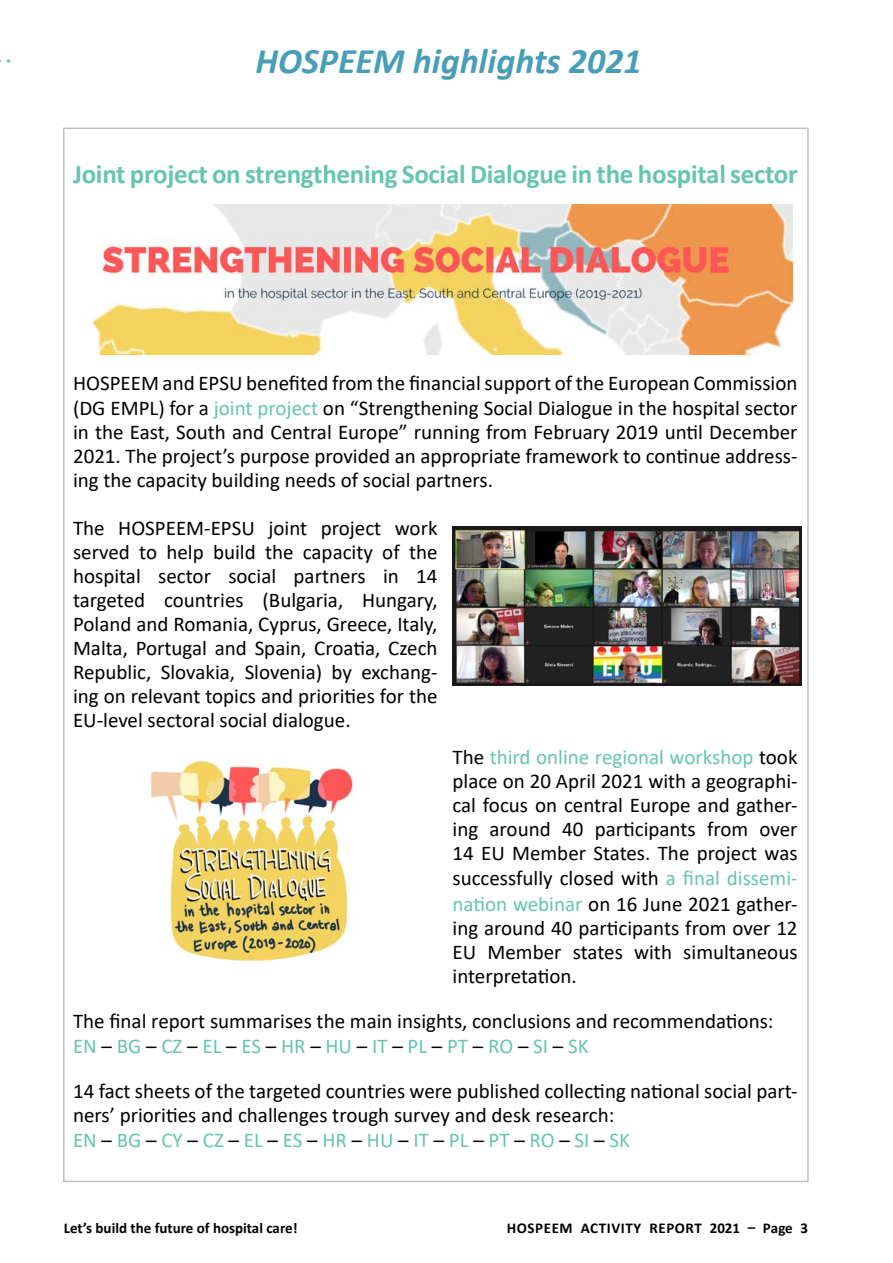
<style>
.page{position:relative;width:893px;height:1263px;background:#fff}
.page>*{position:absolute;margin:0;border:0;box-sizing:border-box;transform-origin:0 0}
.t1{font:italic 700 36px "Calibri";color:#489eb7}
.t2{font:700 27px "Calibri";letter-spacing:-.01em;color:#66c5af}
.t3{font:21px/24.3px "Calibri";color:#000;text-align:justify}
.t4{font:700 15px "Calibri";color:#000}
.t5{font:700 15px "Calibri";letter-spacing:.04em;color:#000}
.s1{color:#66c5af}
</style>
<div class="page">
<img style="left:150px;top:761px;width:206px;height:199px">
<img style="left:92px;top:204px;width:701px;height:151px">
<img style="left:453px;top:527px;width:348px;height:159px">
<h1 class="t1" style="left:255px;top:36px;width:388px">HOSPEEM highlights 2021</h1>
<p class="t2" style="left:73px;top:155px;width:726px">Joint project on strengthening Social Dialogue in the hospital sector</p>
<p class="t3" style="left:73px;top:370px;width:726px">HOSPEEM and EPSU benefited from the financial support of the European Commission (DG EMPL) for a <span class="s1">joint project</span> on “Strengthening Social Dialogue in the hospital sector in the East, South and Central Europe” running from February 2019 until December 2021. The project’s purpose provided an appropriate framework to continue address&shy;ing the capacity building needs of social partners.</p>
<p class="t3" style="left:73px;top:515px;width:366px">The HOSPEEM-EPSU joint project work served to help build the capacity of the hospital sector social partners in 14 targeted countries (Bulgaria, Hungary, Poland and Romania, Cyprus, Greece, Italy, Malta, Portugal and Spain, Croatia, Czech Republic, Slovakia, Slovenia) by exchang&shy;ing on relevant topics and priorities for the EU-level sectoral social dialogue.</p>
<p class="t3" style="left:452px;top:744px;width:347px">The <span class="s1">third online regional workshop</span> took place on 20 April 2021 with a geographi&shy;cal focus on central Europe and gather&shy;ing around 40 participants from over 14 EU Member States. The project was successfully closed with <span class="s1">a final dissemi&shy;nation webinar</span> on 16 June 2021 gather&shy;ing around 40 participants from over 12<br>EU Member states with simultaneous interpretation.</p>
<p class="t3" style="left:73px;top:1007px;width:702px;line-height:25.2px">The final report summarises the main insights, conclusions and recommendations:<br><span class="s1">EN</span> – <span class="s1">BG</span> – <span class="s1">CZ</span> – <span class="s1">EL</span> – <span class="s1">ES</span> – <span class="s1">HR</span> – <span class="s1">HU</span> – <span class="s1">IT</span> – <span class="s1">PL</span> – <span class="s1">PT</span> – <span class="s1">RO</span> – <span class="s1">SI</span> – <span class="s1">SK</span></p>
<p class="t3" style="left:73px;top:1078px;width:726px;text-align:left">14 fact sheets of the targeted countries were published collecting national social part&shy;ners’ priorities and challenges trough survey and desk research:<br><span class="s1">EN</span> – <span class="s1">BG</span> – <span class="s1">CY</span> – <span class="s1">CZ</span> – <span class="s1">EL</span> – <span class="s1">ES</span> – <span class="s1">HR</span> – <span class="s1">HU</span> – <span class="s1">IT</span> – <span class="s1">PL</span> – <span class="s1">PT</span> – <span class="s1">RO</span> – <span class="s1">SI</span> – <span class="s1">SK</span></p>
<p class="t4" style="left:64px;top:1217px;width:235px">Let’s build the future of hospital care!</p>
<p class="t5" style="left:507px;top:1217px;width:303px">HOSPEEM ACTIVITY REPORT 2021 – Page 3</p>
</div>
